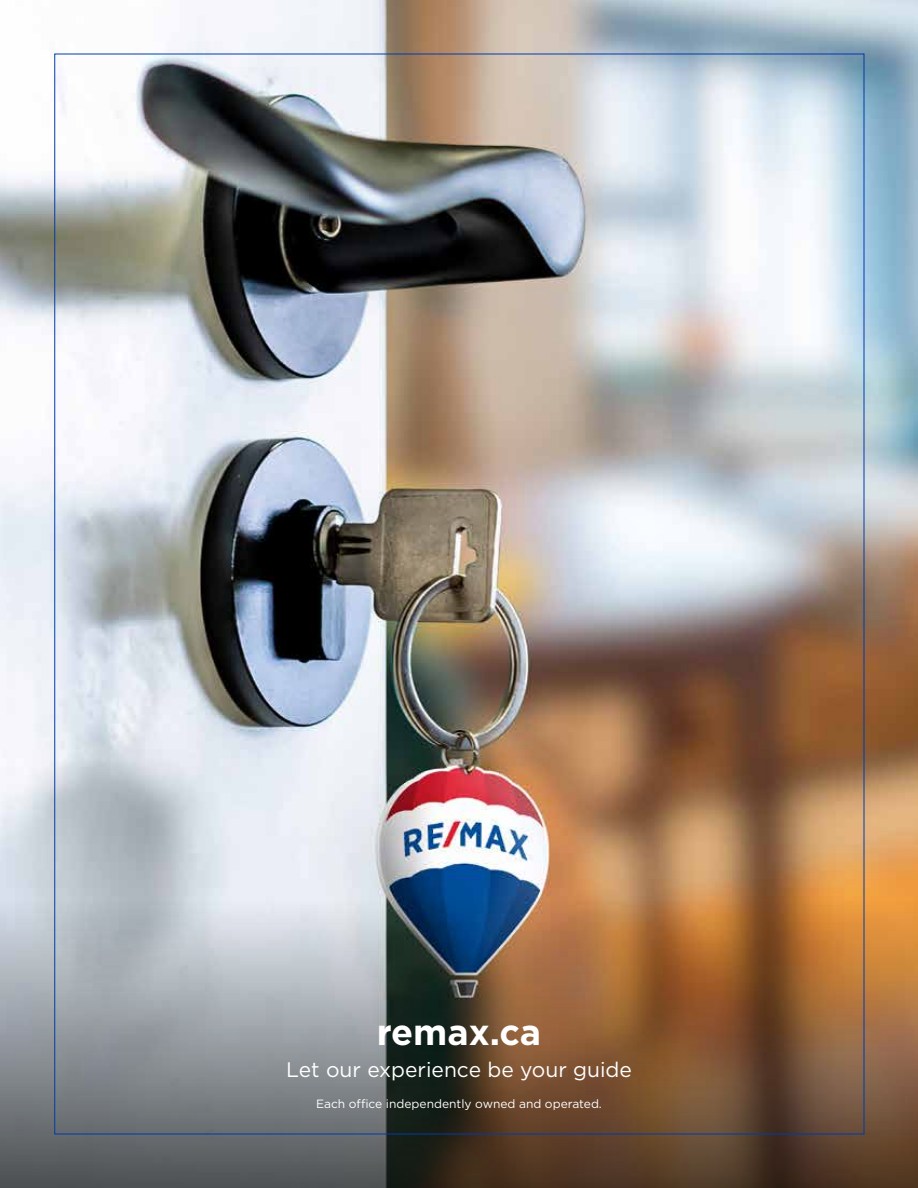
<style>
.page{position:relative;width:918px;height:1188px;background:#fff}
.page>*{position:absolute;margin:0;border:0;box-sizing:border-box;transform-origin:0 0}
.t1{font:700 36px "Gotham HTF";color:#fff}
.t2{font:21px "Gotham HTF";color:#fff}
.t3{font:12px "Gotham HTF";color:#fff}
</style>
<div class="page">
<img style="left:0;top:0;width:918px;height:900px">
<svg style="left:0;top:900px;width:918px;height:288px;background:#7e6e60"></svg>
<h1 class="t1" style="left:377px;top:1012px;width:166px">remax.ca</h1>
<h2 class="t2" style="left:286px;top:1058px;width:347px">Let our experience be your guide</h2>
<p class="t3" style="left:316px;top:1097px;width:287px">Each office independently owned and operated.</p>
</div>
